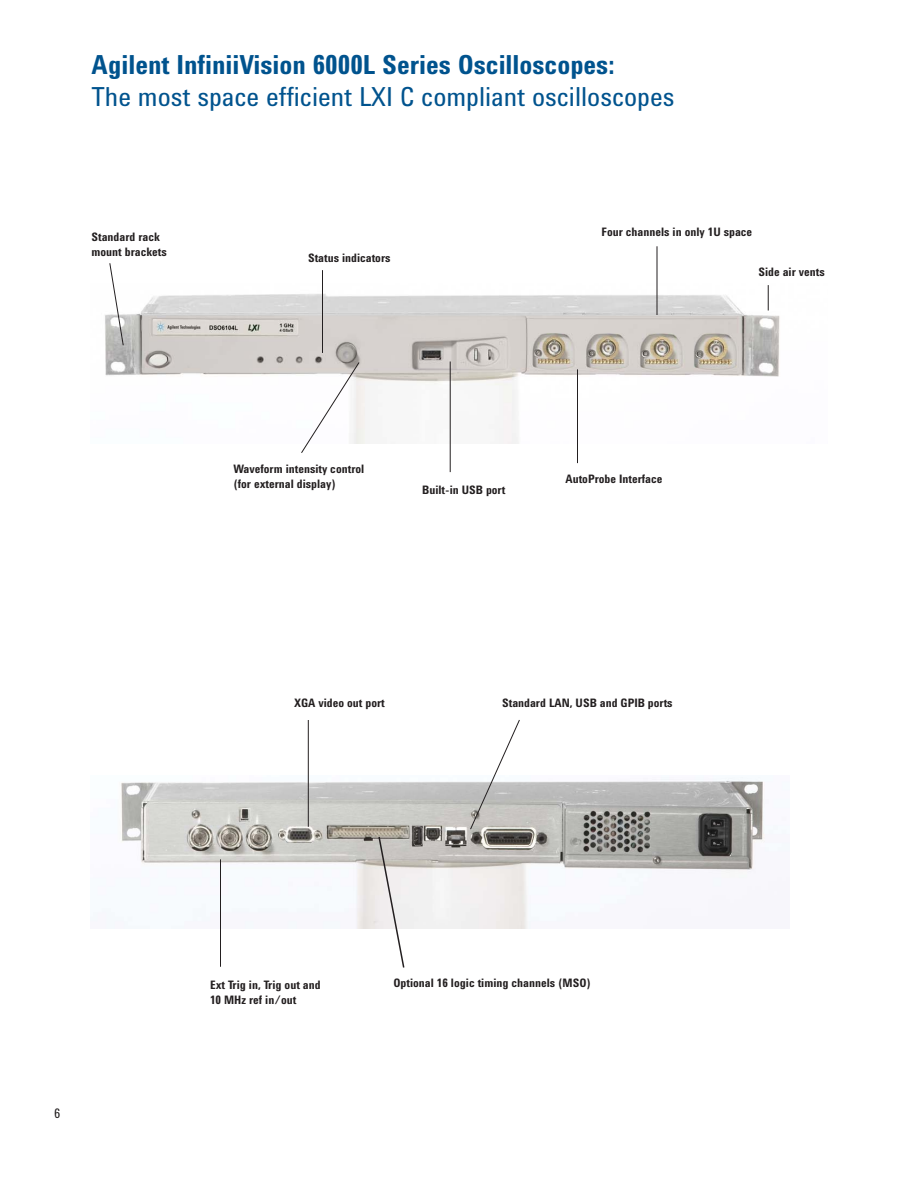
<style>
.page{position:relative;width:918px;height:1188px;background:#fff}
.page>*{position:absolute;margin:0;border:0;box-sizing:border-box;transform-origin:0 0}
.t1{font:27px "Agilent Condensed CFF";color:#00538e}
.t2{font:700 27px "Agilent Condensed CFF";color:#00538e}
.t3{font:13.5px "Agilent Condensed CFF";color:#231f20}
.t4{font:700 12px/15px "Agilent Condensed CFF";color:#231f20}
</style>
<div class="page">
<img style="left:105px;top:284px;width:675px;height:159px">
<svg style="left:109px;top:263px;width:15px;height:83px"></svg>
<hr style="left:322px;top:270px;width:1px;height:83px;background:#231f20">
<hr style="left:657px;top:246px;width:1px;height:69px;background:#231f20">
<svg style="left:768px;top:285px;width:1px;height:25px"></svg>
<hr style="left:577px;top:369px;width:1px;height:94px;background:#231f20">
<hr style="left:450px;top:362px;width:1px;height:110px;background:#231f20">
<svg style="left:300px;top:361px;width:60px;height:92px"></svg>
<img style="left:121px;top:776px;width:644px;height:153px">
<hr style="left:308px;top:720px;width:1px;height:107px;background:#231f20">
<svg style="left:470px;top:720px;width:50px;height:110px"></svg>
<svg style="left:377px;top:835px;width:28px;height:133px"></svg>
<hr style="left:220px;top:859px;width:1px;height:108px;background:#231f20">
<h1 class="t2" style="left:92px;top:55px;width:525px">Agilent InfiniiVision 6000L Series Oscilloscopes:</h1>
<h1 class="t1" style="left:92px;top:87px;width:585px">The most space efficient LXI C compliant oscilloscopes</h1>
<p class="t4" style="left:92px;top:231px;width:77px">Standard rack mount brackets</p>
<p class="t4" style="left:308px;top:251px;width:84px">Status indicators</p>
<p class="t4" style="left:602px;top:226px;width:152px">Four channels in only 1U space</p>
<p class="t4" style="left:758px;top:266px;width:68px">Side air vents</p>
<p class="t4" style="left:233px;top:462px;width:132px">Waveform intensity control (for external display)</p>
<p class="t4" style="left:422px;top:484px;width:85px">Built-in USB port</p>
<p class="t4" style="left:566px;top:473px;width:99px">AutoProbe Interface</p>
<p class="t4" style="left:294px;top:697px;width:92px">XGA video out port</p>
<p class="t4" style="left:502px;top:697px;width:172px">Standard LAN, USB and GPIB ports</p>
<p class="t3" style="left:54px;top:1108px;width:8px">6</p>
<p class="t4" style="left:210px;top:979px;width:112px">Ext Trig in, Trig out and<br>10 MHz ref in/out</p>
<p class="t4" style="left:393px;top:977px;width:199px">Optional 16 logic timing channels (MSO)</p>
</div>
